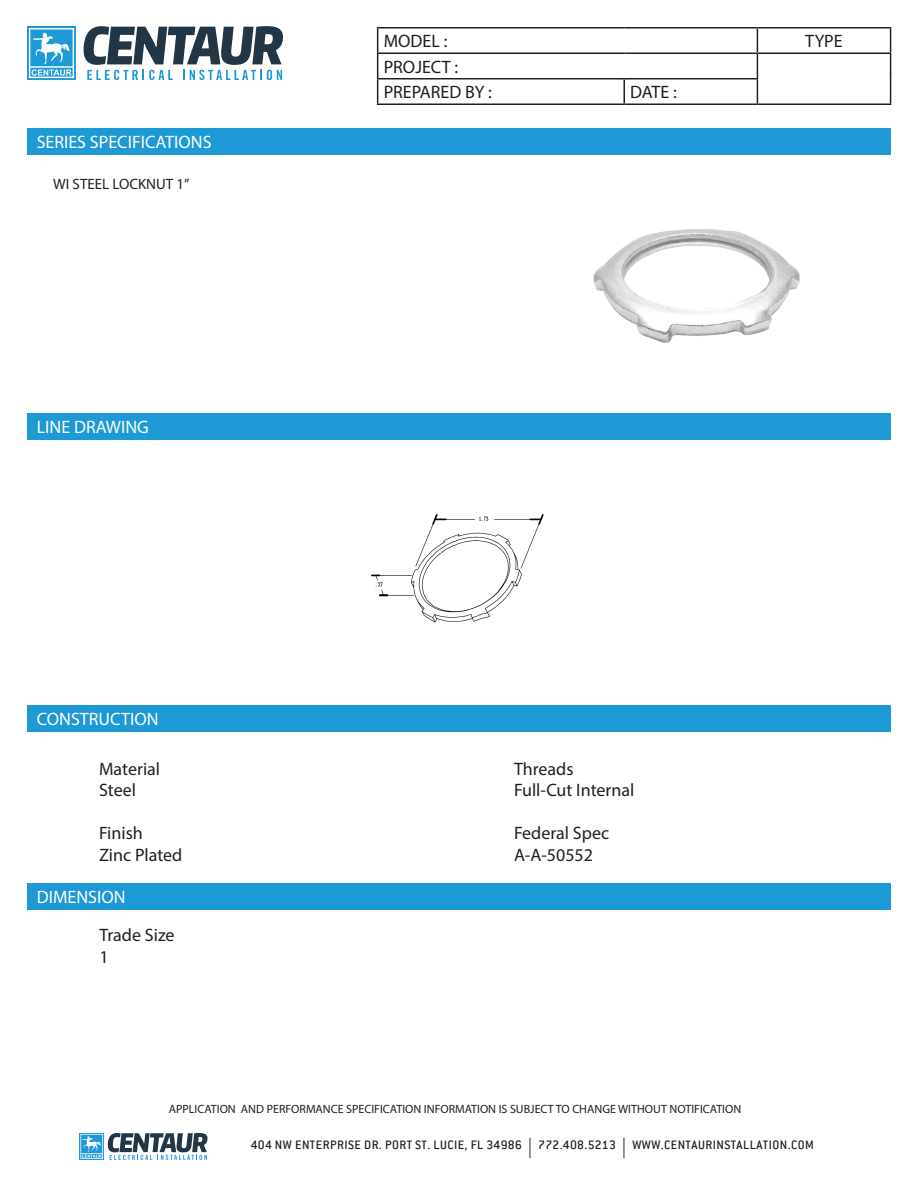
<style>
.page{position:relative;width:918px;height:1188px;background:#fff}
.page>*{position:absolute;margin:0;border:0;box-sizing:border-box;transform-origin:0 0}
.t1{font:18px/21.6px "Myriad Pro";color:#231f20}
.t2{font:18px "Myriad Pro";color:#fff}
.t3{font:15px "Myriad Pro";color:#231f20}
.t4{font:500 13.5px "Conduit ITC";letter-spacing:.035em;color:#231f20}
.t5{font:12px "Myriad Pro";color:#231f20}
.s1{font-family:"Myriad Pro";font-weight:400;font-size:20.25px}
</style>
<div class="page">
<svg style="left:80px;top:1133px;width:128px;height:27px"></svg>
<hr style="left:377px;top:27px;width:247px;height:1px;background:#231f20">
<hr style="left:624px;top:27px;width:133px;height:1px;background:#231f20">
<hr style="left:757px;top:27px;width:134px;height:1px;background:#231f20">
<hr style="left:377px;top:52px;width:247px;height:2px;background:#231f20">
<hr style="left:624px;top:52px;width:133px;height:2px;background:#231f20">
<hr style="left:757px;top:52px;width:134px;height:2px;background:#231f20">
<hr style="left:377px;top:78px;width:247px;height:2px;background:#231f20">
<svg style="left:377px;top:28px;width:1px;height:76px"></svg>
<hr style="left:624px;top:78px;width:134px;height:2px;background:#231f20">
<hr style="left:623px;top:80px;width:2px;height:24px;background:#231f20">
<svg style="left:757px;top:28px;width:1px;height:76px"></svg>
<svg style="left:890px;top:28px;width:1px;height:76px"></svg>
<hr style="left:377px;top:104px;width:247px;height:1px;background:#231f20">
<hr style="left:624px;top:104px;width:133px;height:1px;background:#231f20">
<hr style="left:757px;top:104px;width:134px;height:1px;background:#231f20">
<div style="left:27px;top:129px;width:864px;height:26px;background:#1d99d6"></div>
<div style="left:27px;top:414px;width:864px;height:26px;background:#1d99d6"></div>
<div style="left:27px;top:705px;width:864px;height:27px;background:#1d99d6"></div>
<div style="left:27px;top:26px;width:49px;height:54px;background:linear-gradient(to right,#32a2d9,#32a2d9)"></div>
<svg style="left:29px;top:28px;width:45px;height:50px"></svg>
<svg style="left:83px;top:26px;width:200px;height:54px"></svg>
<img style="left:593px;top:229px;width:207px;height:114px">
<img style="left:371px;top:514px;width:173px;height:109px">
<div style="left:27px;top:883px;width:864px;height:26px;background:#1d99d6"></div>
<p class="t2" style="left:37px;top:131px;width:176px">SERIES SPECIFICATIONS</p>
<p class="t3" style="left:53px;top:175px;width:138px">WI STEEL LOCKNUT 1”</p>
<p class="t2" style="left:37px;top:416px;width:114px">LINE DRAWING</p>
<p class="t2" style="left:37px;top:708px;width:123px">CONSTRUCTION</p>
<p class="t1" style="left:99px;top:758px;width:63px">Material<br>Steel</p>
<p class="t1" style="left:99px;top:822px;width:85px">Finish<br>Zinc Plated</p>
<p class="t2" style="left:37px;top:886px;width:90px">DIMENSION</p>
<p class="t1" style="left:99px;top:924px;width:77px">Trade Size<br>1</p>
<p class="t1" style="left:384px;top:30px;width:65px">MODEL :</p>
<p class="t1" style="left:805px;top:30px;width:39px">TYPE</p>
<p class="t1" style="left:384px;top:54px;width:110px;line-height:25.5px">PROJECT :<br>PREPARED BY :</p>
<p class="t1" style="left:630px;top:81px;width:48px">DATE :</p>
<p class="t1" style="left:514px;top:758px;width:122px">Threads<br>Full-Cut Internal</p>
<p class="t1" style="left:514px;top:822px;width:97px">Federal Spec<br>A-A-50552</p>
<p class="t5" style="left:169px;top:1101px;width:574px">APPLICATION AND PERFORMANCE SPECIFICATION INFORMATION IS SUBJECT TO CHANGE WITHOUT NOTIFICATION</p>
<p class="t4" style="left:251px;top:1137px;width:565px">404 NW ENTERPRISE DR. PORT ST. LUCIE, FL 34986 <span class="s1">|</span> 772.408.5213 <span class="s1">|</span> WWW.CENTAURINSTALLATION.COM</p>
</div>
